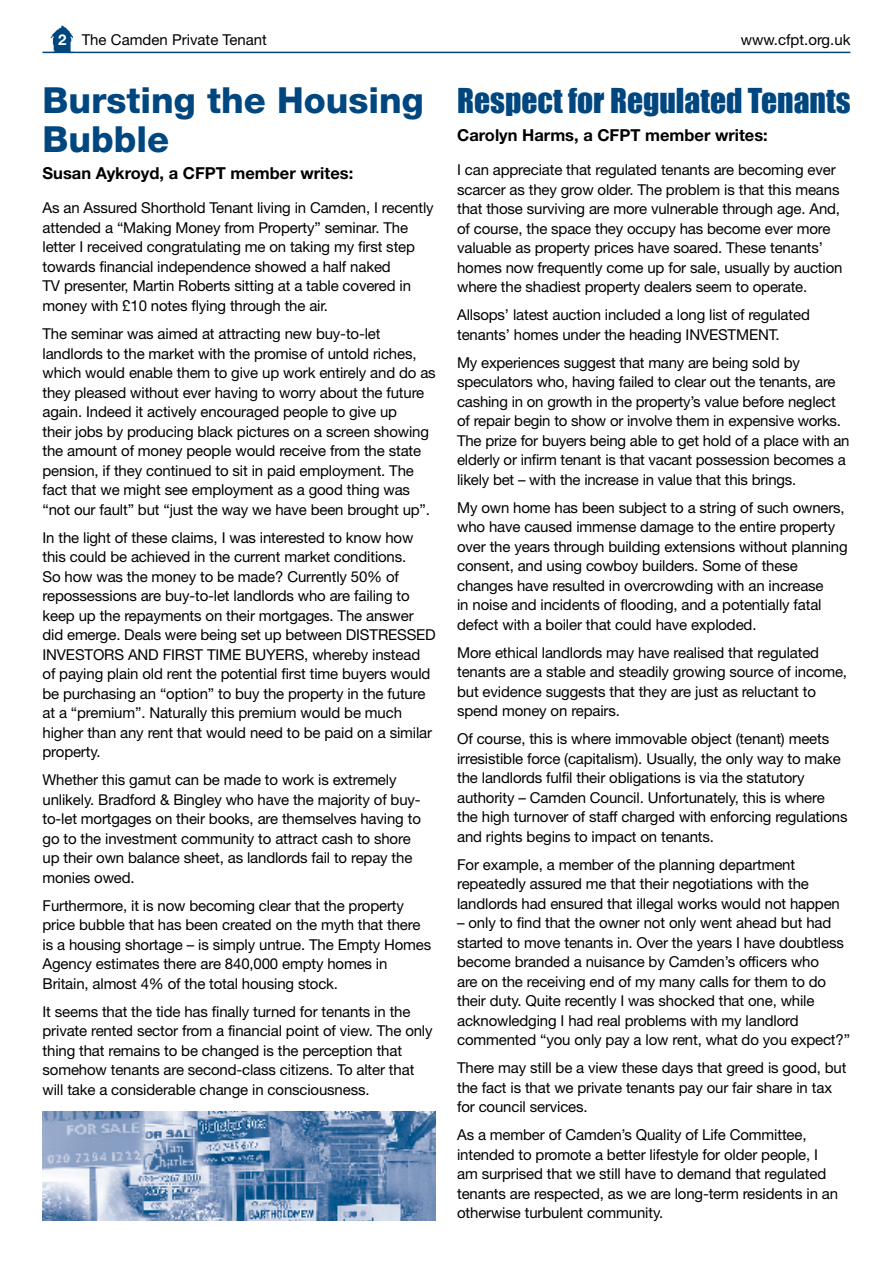
<style>
.page{position:relative;width:893px;height:1263px;background:#fff}
.page>*{position:absolute;margin:0;border:0;box-sizing:border-box;transform-origin:0 0}
.t1{font:800 36px/39px "Helvetica Neue";color:#00467f}
.t2{font:31.5px "Impact";color:#00467f}
.t3{font:700 16.5px "Helvetica Neue";color:#000}
.t4{font:15px/19.5px "Helvetica Neue";letter-spacing:-.01em;color:#000}
.s1{font-weight:700;color:#fff}
</style>
<div class="page">
<img style="left:51px;top:25px;width:23px;height:27px">
<hr style="left:43px;top:52px;width:807px;height:1px;background:#00467f">
<img style="left:43px;top:1111px;width:393px;height:109px">
<p class="t4" style="left:58px;top:29px;width:210px"><span class="s1">2</span> The Camden Private Tenant</p>
<p class="t4" style="left:741px;top:29px;width:111px">www.cfpt.org.uk</p>
<h2 class="t2" style="left:457px;top:81px;width:395px">Respect for Regulated Tenants</h2>
<p class="t3" style="left:457px;top:125px;width:312px">Carolyn Harms, a CFPT member writes:</p>
<p class="t4" style="left:457px;top:160px;width:387px">I can appreciate that regulated tenants are becoming ever scarcer as they grow older. The problem is that this means that those surviving are more vulnerable through age. And, of course, the space they occupy has become ever more valuable as property prices have soared. These tenants’ homes now frequently come up for sale, usually by auction where the shadiest property dealers seem to operate.</p>
<p class="t4" style="left:457px;top:305px;width:354px">Allsops’ latest auction included a long list of regulated tenants’ homes under the heading INVESTMENT.</p>
<p class="t4" style="left:457px;top:352px;width:394px">My experiences suggest that many are being sold by speculators who, having failed to clear out the tenants, are cashing in on growth in the property’s value before neglect of repair begin to show or involve them in expensive works.<br>The prize for buyers being able to get hold of a place with an elderly or infirm tenant is that vacant possession becomes a likely bet – with the increase in value that this brings.</p>
<p class="t4" style="left:457px;top:497px;width:392px">My own home has been subject to a string of such owners, who have caused immense damage to the entire property over the years through building extensions without planning consent, and using cowboy builders. Some of these changes have resulted in overcrowding with an increase<br>in noise and incidents of flooding, and a potentially fatal defect with a boiler that could have exploded.</p>
<p class="t4" style="left:457px;top:642px;width:391px">More ethical landlords may have realised that regulated tenants are a stable and steadily growing source of income, but evidence suggests that they are just as reluctant to spend money on repairs.</p>
<p class="t4" style="left:457px;top:729px;width:392px">Of course, this is where immovable object (tenant) meets irresistible force (capitalism). Usually, the only way to make the landlords fulfil their obligations is via the statutory authority – Camden Council. Unfortunately, this is where the high turnover of staff charged with enforcing regulations and rights begins to impact on tenants.</p>
<p class="t4" style="left:457px;top:854px;width:384px">For example, a member of the planning department repeatedly assured me that their negotiations with the landlords had ensured that illegal works would not happen</p>
<p class="t4" style="left:457px;top:913px;width:394px">– only to find that the owner not only went ahead but had started to move tenants in. Over the years I have doubtless become branded a nuisance by Camden’s officers who<br>are on the receiving end of my many calls for them to do their duty. Quite recently I was shocked that one, while acknowledging I had real problems with my landlord commented “you only pay a low rent, what do you expect?”</p>
<p class="t4" style="left:457px;top:1058px;width:391px">There may still be a view these days that greed is good, but the fact is that we private tenants pay our fair share in tax for council services.</p>
<p class="t4" style="left:457px;top:1125px;width:382px">As a member of Camden’s Quality of Life Committee, intended to promote a better lifestyle for older people, I am surprised that we still have to demand that regulated tenants are respected, as we are long-term residents in an otherwise turbulent community.</p>
<h1 class="t1" style="left:43px;top:80px;width:383px">Bursting the Housing<br>Bubble</h1>
<p class="t3" style="left:43px;top:163px;width:312px">Susan Aykroyd, a CFPT member writes:</p>
<p class="t4" style="left:43px;top:198px;width:393px">As an Assured Shorthold Tenant living in Camden, I recently attended a “Making Money from Property” seminar. The letter I received congratulating me on taking my first step towards financial independence showed a half naked<br>TV presenter, Martin Roberts sitting at a table covered in money with £10 notes flying through the air.</p>
<p class="t4" style="left:43px;top:324px;width:395px">The seminar was aimed at attracting new buy-to-let landlords to the market with the promise of untold riches, which would enable them to give up work entirely and do as they pleased without ever having to worry about the future again. Indeed it actively encouraged people to give up<br>their jobs by producing black pictures on a screen showing the amount of money people would receive from the state pension, if they continued to sit in paid employment. The fact that we might see employment as a good thing was “not our fault” but “just the way we have been brought up”.</p>
<p class="t4" style="left:43px;top:527px;width:395px">In the light of these claims, I was interested to know how this could be achieved in the current market conditions.<br>So how was the money to be made? Currently 50% of repossessions are buy-to-let landlords who are failing to keep up the repayments on their mortgages. The answer did emerge. Deals were being set up between DISTRESSED INVESTORS AND FIRST TIME BUYERS, whereby instead of paying plain old rent the potential first time buyers would be purchasing an “option” to buy the property in the future at a “premium”. Naturally this premium would be much higher than any rent that would need to be paid on a similar property.</p>
<p class="t4" style="left:43px;top:770px;width:380px">Whether this gamut can be made to work is extremely unlikely. Bradford &amp; Bingley who have the majority of buy&shy;to-let mortgages on their books, are themselves having to go to the investment community to attract cash to shore up their own balance sheet, as landlords fail to repay the monies owed.</p>
<p class="t4" style="left:43px;top:895px;width:390px">Furthermore, it is now becoming clear that the property price bubble that has been created on the myth that there is a housing shortage – is simply untrue. The Empty Homes Agency estimates there are 840,000 empty homes in Britain, almost 4% of the total housing stock.</p>
<p class="t4" style="left:43px;top:1001px;width:392px">It seems that the tide has finally turned for tenants in the private rented sector from a financial point of view. The only thing that remains to be changed is the perception that somehow tenants are second-class citizens. To alter that will take a considerable change in consciousness.</p>
</div>
